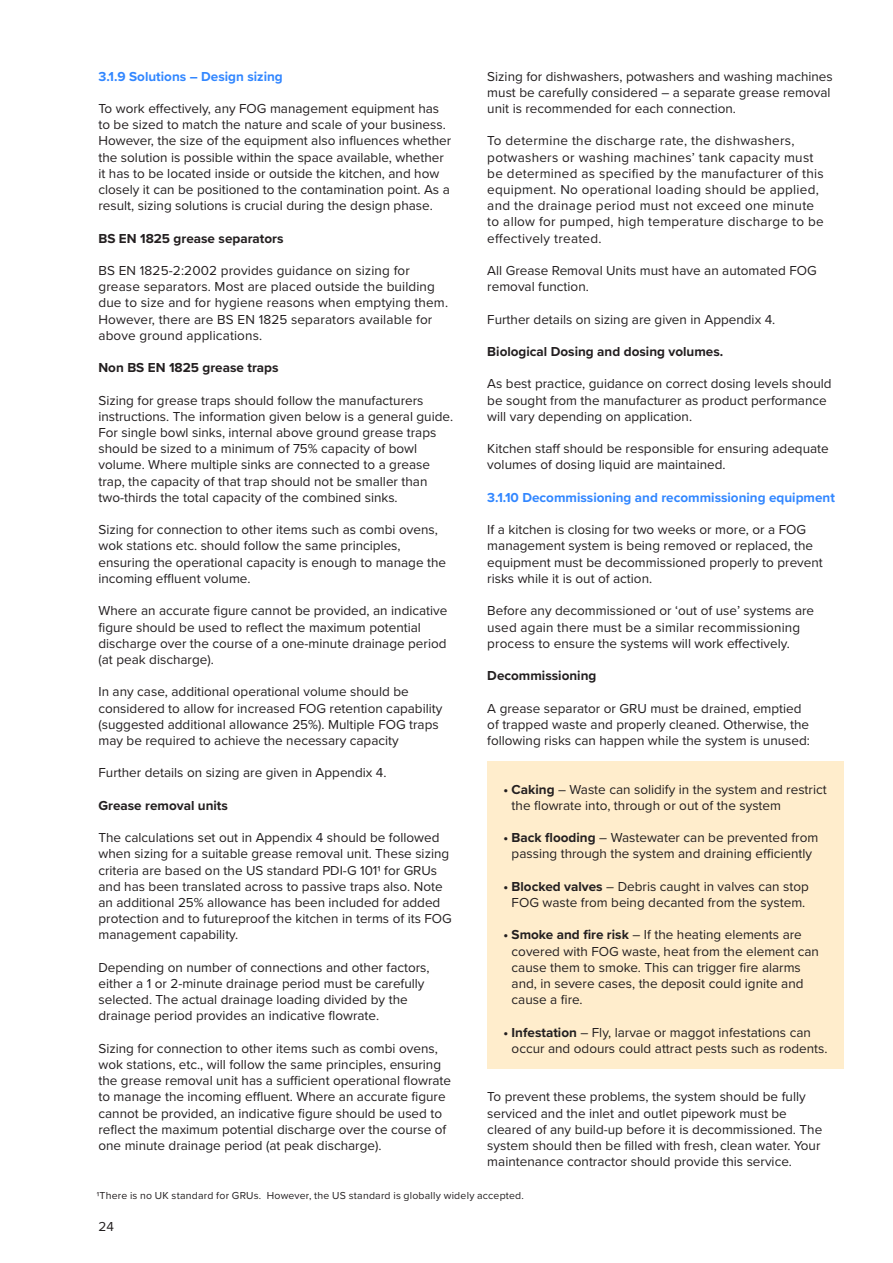
<style>
.page{position:relative;width:893px;height:1263px;background:#fff}
.page>*{position:absolute;margin:0;border:0;box-sizing:border-box;transform-origin:0 0}
.t1{font:13.5px/16.2px "Proxima Nova";color:#231f20}
.t2{font:13.5px/16.2px "Proxima Nova";letter-spacing:.02em;color:#231f20}
.t3{font:700 13.5px "Proxima Nova";color:#231f20}
._18pt_sub_heading_Pr{font:700 13.5px "Proxima Nova";color:#3287ff}
.t4{font:10.5px "Proxima Nova";letter-spacing:.02em;color:#231f20}
.s1{font-weight:700}
</style>
<div class="page">
<div style="left:487px;top:761px;width:357px;height:308px;background:#ffedcc"></div>
<p class="_18pt_sub_heading_Pr" style="left:98px;top:66px;width:186px">3.1.9 Solutions – Design sizing</p>
<p class="t1" style="left:98px;top:100px;width:354px">To work effectively, any FOG management equipment has to be sized to match the nature and scale of your business.<br>However, the size of the equipment also influences whether the solution is possible within the space available, whether it has to be located inside or outside the kitchen, and how closely it can be positioned to the contamination point. As a result, sizing solutions is crucial during the design phase.</p>
<p class="t3" style="left:98px;top:228px;width:187px">BS EN 1825 grease separators</p>
<p class="t1" style="left:98px;top:262px;width:351px">BS EN 1825-2:2002 provides guidance on sizing for grease separators. Most are placed outside the building due to size and for hygiene reasons when emptying them.<br>However, there are BS EN 1825 separators available for above ground applications.</p>
<p class="t3" style="left:98px;top:358px;width:182px">Non BS EN 1825 grease traps</p>
<p class="t1" style="left:98px;top:391px;width:356px">Sizing for grease traps should follow the manufacturers instructions. The information given below is a general guide.<br>For single bowl sinks, internal above ground grease traps should be sized to a minimum of 75% capacity of bowl volume. Where multiple sinks are connected to a grease trap, the capacity of that trap should not be smaller than two-thirds the total capacity of the combined sinks.</p>
<p class="t1" style="left:98px;top:521px;width:349px">Sizing for connection to other items such as combi ovens, wok stations etc. should follow the same principles, ensuring the operational capacity is enough to manage the incoming effluent volume.</p>
<p class="t1" style="left:98px;top:602px;width:351px">Where an accurate figure cannot be provided, an indicative figure should be used to reflect the maximum potential discharge over the course of a one-minute drainage period (at peak discharge).</p>
<p class="t1" style="left:98px;top:683px;width:345px">In any case, additional operational volume should be considered to allow for increased FOG retention capability (suggested additional allowance 25%). Multiple FOG traps may be required to achieve the necessary capacity</p>
<p class="t1" style="left:98px;top:764px;width:290px">Further details on sizing are given in Appendix 4.</p>
<p class="t3" style="left:98px;top:795px;width:131px">Grease removal units</p>
<p class="t1" style="left:98px;top:829px;width:355px">The calculations set out in Appendix 4 should be followed when sizing for a suitable grease removal unit. These sizing criteria are based on the US standard PDI-G 1011 for GRUs and has been translated across to passive traps also. Note an additional 25% allowance has been included for added protection and to futureproof the kitchen in terms of its FOG management capability.</p>
<p class="t1" style="left:98px;top:958px;width:333px">Depending on number of connections and other factors, either a 1 or 2-minute drainage period must be carefully selected. The actual drainage loading divided by the drainage period provides an indicative flowrate.</p>
<p class="t1" style="left:98px;top:1039px;width:354px">Sizing for connection to other items such as combi ovens, wok stations, etc., will follow the same principles, ensuring the grease removal unit has a sufficient operational flowrate to manage the incoming effluent. Where an accurate figure cannot be provided, an indicative figure should be used to reflect the maximum potential discharge over the course of one minute drainage period (at peak discharge).</p>
<p class="t1" style="left:487px;top:67px;width:347px">Sizing for dishwashers, potwashers and washing machines must be carefully considered – a separate grease removal unit is recommended for each connection.</p>
<p class="t2" style="left:487px;top:132px;width:338px">To determine the discharge rate, the dishwashers, potwashers or washing machines’ tank capacity must be determined as specified by the manufacturer of this equipment. No operational loading should be applied, and the drainage period must not exceed one minute to allow for pumped, high temperature discharge to be effectively treated.</p>
<p class="t1" style="left:487px;top:262px;width:331px">All Grease Removal Units must have an automated FOG removal function.</p>
<p class="t1" style="left:487px;top:310px;width:290px">Further details on sizing are given in Appendix 4.</p>
<p class="t3" style="left:487px;top:341px;width:237px">Biological Dosing and dosing volumes.</p>
<p class="t1" style="left:487px;top:375px;width:346px">As best practice, guidance on correct dosing levels should be sought from the manufacturer as product performance will vary depending on application.</p>
<p class="t1" style="left:487px;top:440px;width:343px">Kitchen staff should be responsible for ensuring adequate volumes of dosing liquid are maintained.</p>
<p class="_18pt_sub_heading_Pr" style="left:487px;top:487px;width:349px">3.1.10 Decommissioning and recommissioning equipment</p>
<p class="t1" style="left:487px;top:521px;width:337px">If a kitchen is closing for two weeks or more, or a FOG management system is being removed or replaced, the equipment must be decommissioned properly to prevent risks while it is out of action.</p>
<p class="t1" style="left:487px;top:602px;width:328px">Before any decommissioned or ‘out of use’ systems are used again there must be a similar recommissioning process to ensure the systems will work effectively.</p>
<p class="t3" style="left:487px;top:665px;width:111px">Decommissioning</p>
<p class="t1" style="left:487px;top:699px;width:324px">A grease separator or GRU must be drained, emptied of trapped waste and properly cleaned. Otherwise, the following risks can happen while the system is unused:</p>
<p class="t1" style="left:512px;top:780px;width:317px;text-indent:-8px"><span class="s1">• Caking</span> – Waste can solidify in the system and restrict the flowrate into, through or out of the system</p>
<p class="t1" style="left:503px;top:829px;width:316px;text-align:center"><span class="s1">• Back flooding</span> – Wastewater can be prevented from passing through the system and draining efficiently</p>
<p class="t1" style="left:503px;top:877px;width:307px;text-align:center"><span class="s1">• Blocked valves</span> – Debris caught in valves can stop<br>FOG waste from being decanted from the system.</p>
<p class="t1" style="left:512px;top:926px;width:309px;text-indent:-8px"><span class="s1">• Smoke and fire risk</span> – If the heating elements are covered with FOG waste, heat from the element can cause them to smoke. This can trigger fire alarms and, in severe cases, the deposit could ignite and cause a fire.</p>
<p class="t1" style="left:512px;top:1023px;width:317px;text-indent:-8px"><span class="s1">• Infestation</span> – Fly, larvae or maggot infestations can occur and odours could attract pests such as rodents.</p>
<p class="t1" style="left:487px;top:1088px;width:336px">To prevent these problems, the system should be fully serviced and the inlet and outlet pipework must be cleared of any build-up before it is decommissioned. The system should then be filled with fresh, clean water. Your maintenance contractor should provide this service.</p>
<p class="t4" style="left:97px;top:1187px;width:429px">1There is no UK standard for GRUs. However, the US standard is globally widely accepted.</p>
<p class="t1" style="left:98px;top:1218px;width:17px">24</p>
</div>
